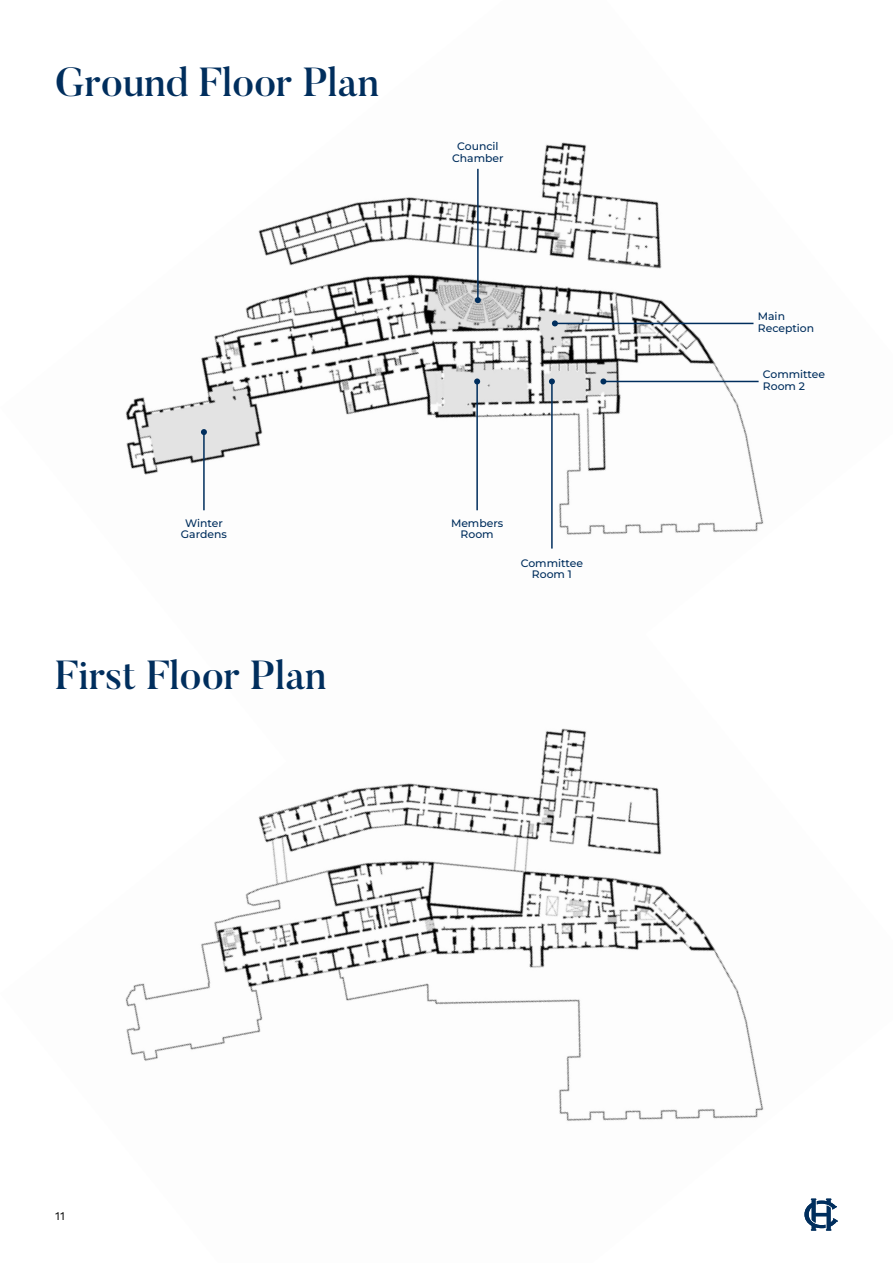
<style>
.page{position:relative;width:893px;height:1263px;background:#fff}
.page>*{position:absolute;margin:0;border:0;box-sizing:border-box;transform-origin:0 0}
.t1{font:500 40.35px "Butler";color:#002e5d}
.t2{font:11.55px "Work Sans";color:#000}
.t3{font:500 10.8px/11.9px "Montserrat";color:#002e5d;text-align:center}
</style>
<div class="page">
<img style="left:125px;top:142px;width:639px;height:393px">
<img style="left:125px;top:728px;width:713px;height:503px">
<hr style="left:203px;top:432px;width:2px;height:78px;background:#002e5d">
<svg style="left:201px;top:429px;width:6px;height:6px"></svg>
<hr style="left:476px;top:381px;width:2px;height:129px;background:#002e5d">
<svg style="left:474px;top:378px;width:6px;height:6px"></svg>
<hr style="left:477px;top:169px;width:2px;height:131px;background:#002e5d">
<svg style="left:475px;top:297px;width:6px;height:6px"></svg>
<hr style="left:551px;top:381px;width:2px;height:168px;background:#002e5d">
<svg style="left:549px;top:378px;width:6px;height:6px"></svg>
<hr style="left:603px;top:381px;width:156px;height:1px;background:#002e5d">
<svg style="left:600px;top:378px;width:6px;height:6px"></svg>
<hr style="left:555px;top:323px;width:198px;height:1px;background:#002e5d">
<svg style="left:552px;top:320px;width:6px;height:6px"></svg>
<h1 class="t1" style="left:55px;top:66px;width:325px">Ground Floor Plan</h1>
<p class="t3" style="left:452px;top:141px;width:53px">Council<br>Chamber</p>
<p class="t3" style="left:181px;top:518px;width:47px">Winter<br>Gardens</p>
<p class="t3" style="left:451px;top:518px;width:54px">Members<br>Room</p>
<p class="t3" style="left:521px;top:558px;width:64px">Committee<br>Room 1</p>
<h1 class="t1" style="left:55px;top:658px;width:273px">First Floor Plan</h1>
<p class="t3" style="left:758px;top:311px;width:58px;text-align:left">Main<br>Reception</p>
<p class="t3" style="left:763px;top:369px;width:64px;text-align:left">Committee<br>Room 2</p>
<p class="t2" style="left:55px;top:1209px;width:11px">11</p>
</div>
